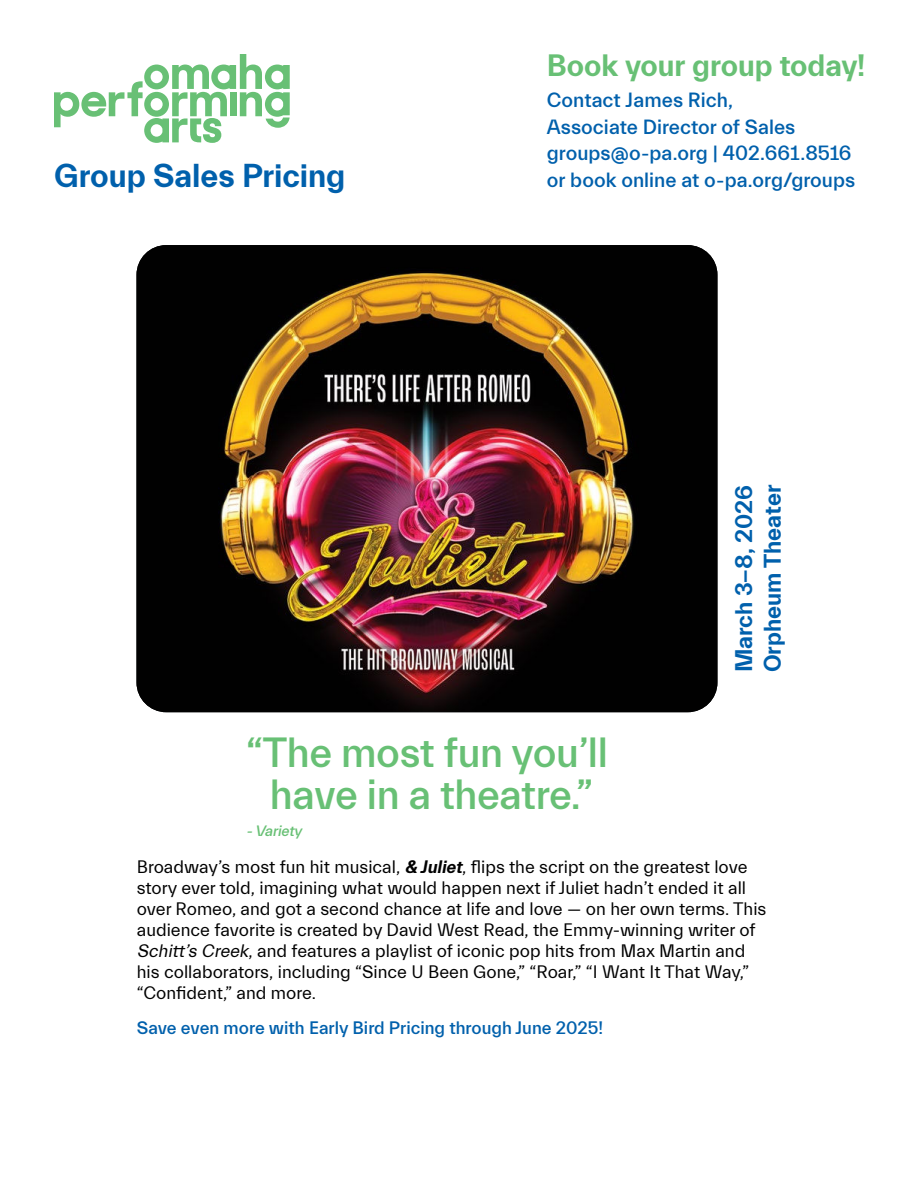
<style>
.page{position:relative;width:918px;height:1188px;background:#fff}
.page>*{position:absolute;margin:0;border:0;box-sizing:border-box;transform-origin:0 0}
.t1{font:500 42px/42px "Everett";letter-spacing:-.01em;color:#68c075;text-align:center}
.t2{font:700 33px "Everett";letter-spacing:-.005em;color:#0060ac}
.t3{font:700 30.75px "Everett";letter-spacing:-.005em;color:#68c075}
.t4{font:700 24px/28.8px "Everett";color:#0060ac}
.t5{font:500 20.55px/26.7px "Everett";color:#0060ac}
.t6{font:18px/21px "Everett";color:#000}
.t7{font:500 18px "Everett";color:#0060ac}
.t8{font:italic 500 15px "Everett";color:#68c075}
.s1{font-weight:700;font-style:italic}
.s2{font-style:italic}
</style>
<div class="page">
<svg style="left:54px;top:54px;width:236px;height:89px"></svg>
<img style="left:136px;top:245px;width:581px;height:467px">
<h2 class="t2" style="left:54px;top:164px;width:293px">Group Sales Pricing</h2>
<h3 class="t3" style="left:547px;top:49px;width:320px">Book your group today!</h3>
<p class="t5" style="left:547px;top:88px;width:310px">Contact James Rich,<br>Associate Director of Sales groups@o-pa.org | 402.661.8516 or book online at o-pa.org/groups</p>
<h3 class="t4" style="left:730px;top:672px;width:189px;rotate:-90deg">March 3-8, 2026<br>Orpheum Theater</h3>
<h1 class="t1" style="left:246px;top:736px;width:363px">“The most fun you’ll have in a theatre.”</h1>
<p class="t8" style="left:246px;top:826px;width:60px">- Variety</p>
<p class="t6" style="left:137px;top:858px;width:631px">Broadway’s most fun hit musical, <span class="s1">&amp; Juliet</span>, flips the script on the greatest love story ever told, imagining what would happen next if Juliet hadn’t ended it all over Romeo, and got a second chance at life and love — on her own terms. This audience favorite is created by David West Read, the Emmy-winning writer of <span class="s2">Schitt’s Creek</span>, and features a playlist of iconic pop hits from Max Martin and his collaborators, including “Since U Been Gone,” “Roar,” “I Want It That Way,” “Confident,” and more.</p>
<p class="t7" style="left:137px;top:1021px;width:468px">Save even more with Early Bird Pricing through June 2025!</p>
</div>
